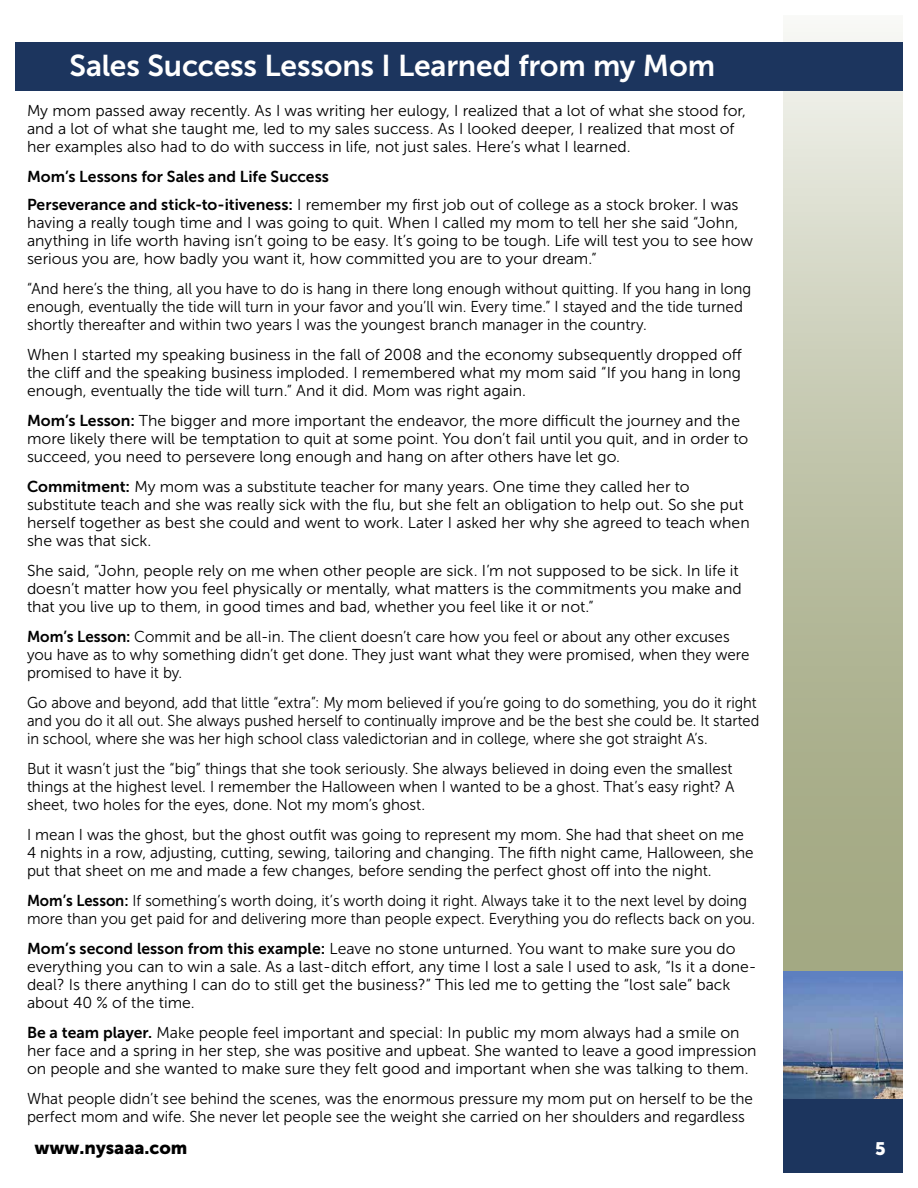
<style>
.page{position:relative;width:918px;height:1188px;background:#fff}
.page>*{position:absolute;margin:0;border:0;box-sizing:border-box;transform-origin:0 0}
.t1{font:30px "Museo Sans 700";letter-spacing:-.005em;color:#fff}
.t2{font:18px "Museo Sans 900";color:#000}
.t3{font:18px "Museo Sans 900";color:#fff}
.t4{font:15.75px/18px "Museo Sans 300";color:#000}
.t5{font:15.75px/18px "Museo Sans 300";color:#000;scale:.96 1}
.t6{font:15.75px/18px "Museo Sans 300";color:#000;scale:.93 1}
.t7{font:15.75px/18px "Museo Sans 300";color:#000;scale:.94 1}
.t8{font:15.75px "Museo Sans 700";letter-spacing:.005em;color:#000}
.s1{font-family:"Museo Sans 700"}
</style>
<div class="page">
<svg style="left:783px;top:28px;width:119px;height:944px;background:#bfc3a9"></svg>
<svg style="left:783px;top:1098px;width:135px;height:90px;fill:#1c355e"></svg>
<img style="left:783px;top:972px;width:119px;height:126px">
<div style="left:0;top:42px;width:918px;height:49px;background:#1c355e"></div>
<h1 class="t1" style="left:69px;top:49px;width:647px">Sales Success Lessons I Learned from my Mom</h1>
<p class="t4" style="left:27px;top:101px;width:721px">My mom passed away recently. As I was writing her eulogy, I realized that a lot of what she stood for, and a lot of what she taught me, led to my sales success. As I looked deeper, I realized that most of her examples also had to do with success in life, not just sales. Here’s what I learned.</p>
<p class="t8" style="left:27px;top:168px;width:304px">Mom’s Lessons for Sales and Life Success</p>
<p class="t4" style="left:27px;top:196px;width:728px"><span class="s1">Perseverance and stick-to-itiveness:</span> I remember my first job out of college as a stock broker. I was having a really tough time and I was going to quit. When I called my mom to tell her she said “John, anything in life worth having isn’t going to be easy. It’s going to be tough. Life will test you to see how serious you are, how badly you want it, how committed you are to your dream.”</p>
<p class="t5" style="left:27px;top:280px;width:756px">“And here’s the thing, all you have to do is hang in there long enough without quitting. If you hang in long enough, eventually the tide will turn in your favor and you’ll win. Every time.” I stayed and the tide turned shortly thereafter and within two years I was the youngest branch manager in the country.</p>
<p class="t4" style="left:27px;top:346px;width:716px;text-align:justify">When I started my speaking business in the fall of 2008 and the economy subsequently dropped off the cliff and the speaking business imploded. I remembered what my mom said “If you hang in long enough, eventually the tide will turn.” And it did. Mom was right again.</p>
<p class="t4" style="left:27px;top:412px;width:723px"><span class="s1">Mom’s Lesson:</span> The bigger and more important the endeavor, the more difficult the journey and the more likely there will be temptation to quit at some point. You don’t fail until you quit, and in order to succeed, you need to persevere long enough and hang on after others have let go.</p>
<p class="t4" style="left:27px;top:478px;width:724px"><span class="s1">Commitment:</span> My mom was a substitute teacher for many years. One time they called her to substitute teach and she was really sick with the flu, but she felt an obligation to help out. So she put herself together as best she could and went to work. Later I asked her why she agreed to teach when she was that sick.</p>
<p class="t4" style="left:27px;top:562px;width:716px">She said, “John, people rely on me when other people are sick. I’m not supposed to be sick. In life it doesn’t matter how you feel physically or mentally, what matters is the commitments you make and that you live up to them, in good times and bad, whether you feel like it or not.”</p>
<p class="t5" style="left:27px;top:628px;width:754px"><span class="s1">Mom’s Lesson:</span> Commit and be all-in. The client doesn’t care how you feel or about any other excuses you have as to why something didn’t get done. They just want what they were promised, when they were promised to have it by.</p>
<p class="t6" style="left:27px;top:694px;width:789px">Go above and beyond, add that little “extra”: My mom believed if you’re going to do something, you do it right and you do it all out. She always pushed herself to continually improve and be the best she could be. It started in school, where she was her high school class valedictorian and in college, where she got straight A’s.</p>
<p class="t5" style="left:27px;top:760px;width:739px;text-align:justify">But it wasn’t just the “big” things that she took seriously. She always believed in doing even the smallest things at the highest level. I remember the Halloween when I wanted to be a ghost. That’s easy right? A sheet, two holes for the eyes, done. Not my mom’s ghost.</p>
<p class="t4" style="left:27px;top:826px;width:728px">I mean I was the ghost, but the ghost outfit was going to represent my mom. She had that sheet on me<br>4 nights in a row, adjusting, cutting, sewing, tailoring and changing. The fifth night came, Halloween, she put that sheet on me and made a few changes, before sending the perfect ghost off into the night.</p>
<p class="t7" style="left:27px;top:892px;width:776px"><span class="s1">Mom’s Lesson:</span> If something’s worth doing, it’s worth doing it right. Always take it to the next level by doing more than you get paid for and delivering more than people expect. Everything you do reflects back on you.</p>
<p class="t4" style="left:27px;top:940px;width:731px"><span class="s1">Mom’s second lesson from this example:</span> Leave no stone unturned. You want to make sure you do everything you can to win a sale. As a last-ditch effort, any time I lost a sale I used to ask, “Is it a done&shy;deal? Is there anything I can do to still get the business?” This led me to getting the “lost sale” back about 40 % of the time.</p>
<p class="t4" style="left:27px;top:1024px;width:731px"><span class="s1">Be a team player.</span> Make people feel important and special: In public my mom always had a smile on her face and a spring in her step, she was positive and upbeat. She wanted to leave a good impression on people and she wanted to make sure they felt good and important when she was talking to them.</p>
<p class="t4" style="left:27px;top:1090px;width:727px">What people didn’t see behind the scenes, was the enormous pressure my mom put on herself to be the perfect mom and wife. She never let people see the weight she carried on her shoulders and regardless</p>
<p class="t2" style="left:34px;top:1137px;width:155px">www.nysaaa.com</p>
<p class="t3" style="left:875px;top:1139px;width:12px">5</p>
</div>
